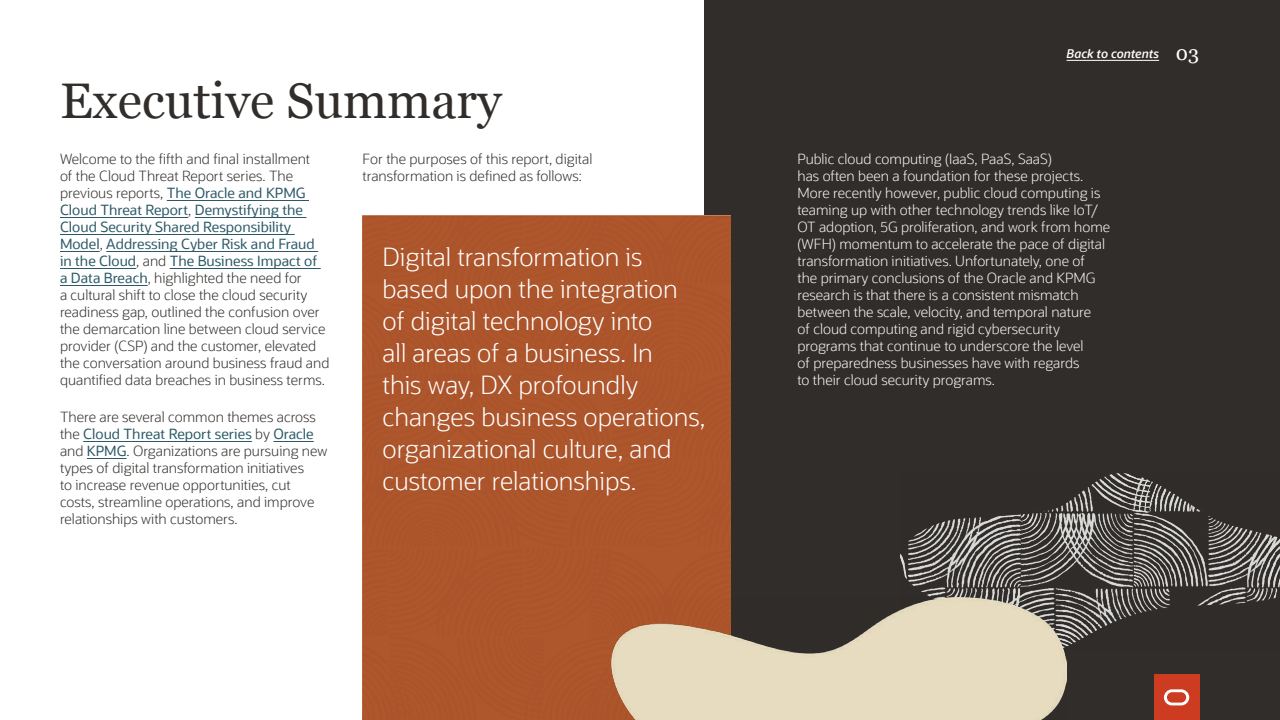
<style>
.page{position:relative;width:1280px;height:720px;background:#fff}
.page>*{position:absolute;margin:0;border:0;box-sizing:border-box;transform-origin:0 0}
.Chapter_Title{font:50px "Georgia";color:#312d2a}
.Call_out_25_32{font:300 25px/32px "Oracle Sans";color:#fff}
.Body_Copy_-_14_17{font:300 14px/17px "Oracle Sans";color:#312d2a}
.Body_Copy_-_14_17-2{font:300 14px/17px "Oracle Sans";color:#fcfbfa}
.t1{font:italic 600 12px "Oracle Sans";color:#fff}
.s1{font-family:"Georgia";font-weight:400;font-style:normal;font-size:20px}
.s2{font-weight:400;color:#2c5967}
</style>
<div class="page">
<div style="left:704px;top:0;width:576px;height:720px;background:#312d2a"></div>
<div style="left:362px;top:215px;width:368px;height:505px;background:#ad552b"></div>
<img style="left:900px;top:473px;width:380px;height:173px">
<hr style="left:167px;top:200px;width:142px;height:1px;background:#2c5967">
<hr style="left:60px;top:217px;width:128px;height:1px;background:#2c5967">
<hr style="left:195px;top:217px;width:112px;height:1px;background:#2c5967">
<hr style="left:60px;top:234px;width:235px;height:1px;background:#2c5967">
<hr style="left:60px;top:251px;width:40px;height:1px;background:#2c5967">
<hr style="left:106px;top:251px;width:212px;height:1px;background:#2c5967">
<hr style="left:60px;top:268px;width:76px;height:1px;background:#2c5967">
<hr style="left:170px;top:268px;width:151px;height:1px;background:#2c5967">
<hr style="left:60px;top:285px;width:88px;height:1px;background:#2c5967">
<hr style="left:83px;top:441px;width:169px;height:1px;background:#2c5967">
<hr style="left:273px;top:441px;width:41px;height:1px;background:#2c5967">
<hr style="left:87px;top:458px;width:39px;height:1px;background:#2c5967">
<img style="left:611px;top:598px;width:456px;height:122px">
<div style="left:1154px;top:675px;width:45px;height:45px;background:#cd3b21"></div>
<svg style="left:1164px;top:689px;width:25px;height:16px"></svg>
<hr style="left:1067px;top:60px;width:92px;height:1px;background:#fff">
<p class="t1" style="left:1067px;top:47px;width:134px">Back to contents <span class="s1">03</span></p>
<p class="Chapter_Title" style="left:60px;top:64px;width:443px">Executive Summary</p>
<p class="Body_Copy_-_14_17" style="left:60px;top:151px;width:271px">Welcome to the fifth and final installment<br>of the Cloud Threat Report series. The previous reports, <span class="s2">The Oracle and KPMG Cloud Threat Report</span>, <span class="s2">Demystifying the Cloud Security Shared Responsibility Model</span>, <span class="s2">Addressing Cyber Risk and Fraud in the Cloud</span>, and <span class="s2">The Business Impact of<br>a Data Breach</span>, highlighted the need for<br>a cultural shift to close the cloud security readiness gap, outlined the confusion over the demarcation line between cloud service provider (CSP) and the customer, elevated the conversation around business fraud and quantified data breaches in business terms.</p>
<p class="Body_Copy_-_14_17" style="left:60px;top:409px;width:269px">There are several common themes across the <span class="s2">Cloud Threat Report series</span> by <span class="s2">Oracle </span>and <span class="s2">KPMG</span>. Organizations are pursuing new types of digital transformation initiatives<br>to increase revenue opportunities, cut costs, streamline operations, and improve relationships with customers.</p>
<p class="Body_Copy_-_14_17" style="left:362px;top:151px;width:231px">For the purposes of this report, digital transformation is defined as follows:</p>
<p class="Body_Copy_-_14_17-2" style="left:798px;top:151px;width:314px">Public cloud computing (IaaS, PaaS, SaaS)<br>has often been a foundation for these projects.<br>More recently however, public cloud computing is teaming up with other technology trends like IoT/ OT adoption, 5G proliferation, and work from home (WFH) momentum to accelerate the pace of digital transformation initiatives. Unfortunately, one of<br>the primary conclusions of the Oracle and KPMG research is that there is a consistent mismatch between the scale, velocity, and temporal nature<br>of cloud computing and rigid cybersecurity programs that continue to underscore the level<br>of preparedness businesses have with regards<br>to their cloud security programs.</p>
<p class="Call_out_25_32" style="left:382px;top:242px;width:324px">Digital transformation is based upon the integration of digital technology into<br>all areas of a business. In<br>this way, DX profoundly changes business operations, organizational culture, and customer relationships.</p>
</div>
